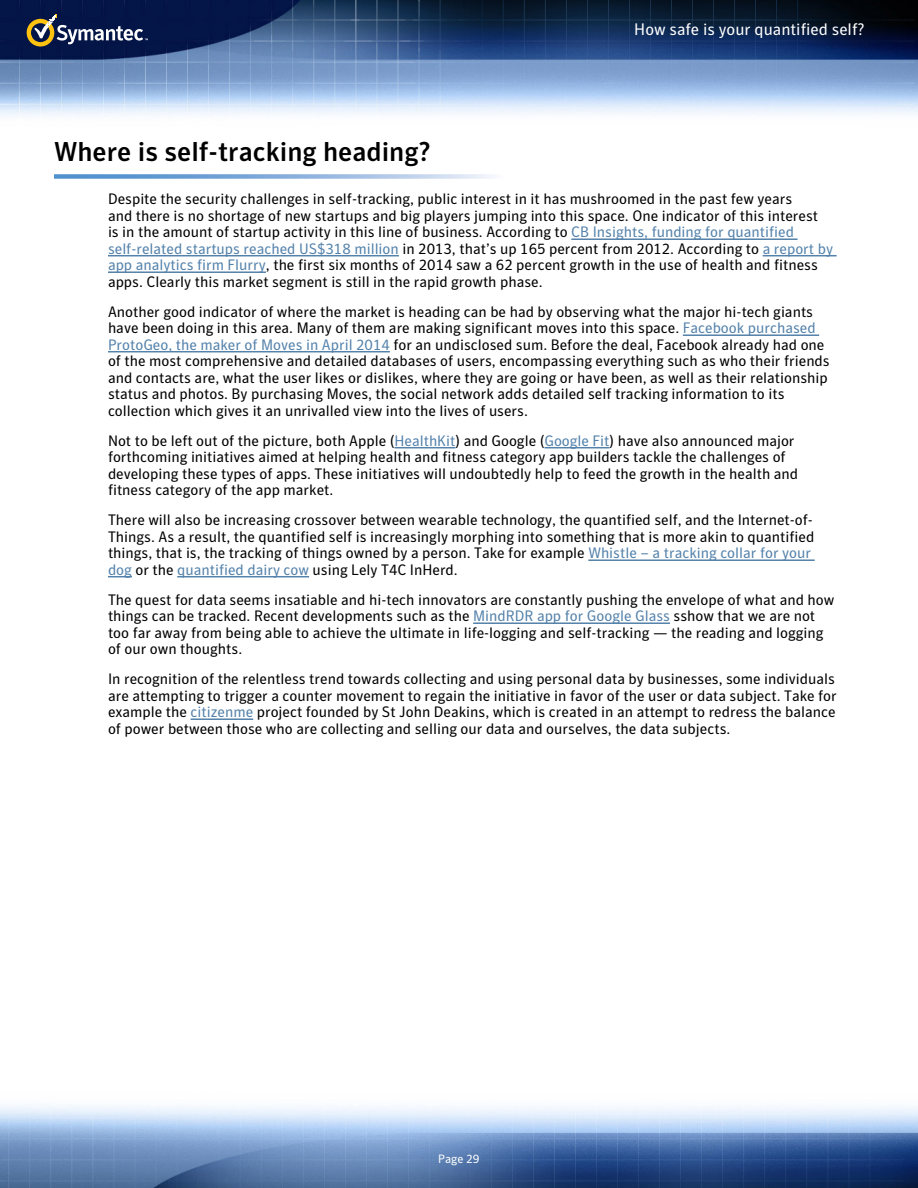
<style>
.page{position:relative;width:918px;height:1188px;background:#fff}
.page>*{position:absolute;margin:0;border:0;box-sizing:border-box;transform-origin:0 0}
.t1{font:500 27px "Symantec Sans";color:#000}
.t2{font:16.5px "Symantec Sans";color:#fff}
.t3{font:15px/16.5px "Symantec Sans";color:#000}
.t4{font:12px "Symantec Sans";color:#fff}
.s1{color:#5482ab}
</style>
<div class="page">
<img style="left:0;top:0;width:918px;height:1188px">
<svg style="left:27px;top:15px;width:121px;height:32px;background:#434b62"></svg>
<svg style="left:54px;top:174px;width:783px;height:5px"></svg>
<hr style="left:571px;top:238px;width:227px;height:2px;background:#5482ab">
<hr style="left:108px;top:255px;width:291px;height:1px;background:#5482ab">
<hr style="left:763px;top:255px;width:74px;height:1px;background:#5482ab">
<hr style="left:108px;top:271px;width:158px;height:2px;background:#5482ab">
<hr style="left:683px;top:334px;width:136px;height:2px;background:#5482ab">
<hr style="left:108px;top:351px;width:282px;height:1px;background:#5482ab">
<hr style="left:394px;top:447px;width:61px;height:1px;background:#5482ab">
<hr style="left:544px;top:447px;width:66px;height:1px;background:#5482ab">
<hr style="left:588px;top:559px;width:227px;height:2px;background:#5482ab">
<svg style="left:108px;top:576px;width:24px;height:1px"></svg>
<hr style="left:177px;top:576px;width:132px;height:1px;background:#5482ab">
<hr style="left:473px;top:622px;width:197px;height:2px;background:#5482ab">
<hr style="left:191px;top:718px;width:62px;height:2px;background:#5482ab">
<p class="t2" style="left:634px;top:19px;width:232px">How safe is your quantified self?</p>
<h1 class="t1" style="left:54px;top:135px;width:378px">Where is self-tracking heading?</h1>
<p class="t3" style="left:108px;top:191px;width:727px">Despite the security challenges in self-tracking, public interest in it has mushroomed in the past few years<br>and there is no shortage of new startups and big players jumping into this space. One indicator of this interest<br>is in the amount of startup activity in this line of business. According to <span class="s1">CB Insights, funding for quantified self-related startups reached US$318 million</span> in 2013, that’s up 165 percent from 2012. According to <span class="s1">a report by app analytics firm Flurry</span>, the first six months of 2014 saw a 62 percent growth in the use of health and fitness apps. Clearly this market segment is still in the rapid growth phase.</p>
<p class="t3" style="left:108px;top:303px;width:723px">Another good indicator of where the market is heading can be had by observing what the major hi-tech giants have been doing in this area. Many of them are making significant moves into this space. <span class="s1">Facebook purchased ProtoGeo, the maker of Moves in April 2014</span> for an undisclosed sum. Before the deal, Facebook already had one of the most comprehensive and detailed databases of users, encompassing everything such as who their friends and contacts are, what the user likes or dislikes, where they are going or have been, as well as their relationship status and photos. By purchasing Moves, the social network adds detailed self tracking information to its collection which gives it an unrivalled view into the lives of users.</p>
<p class="t3" style="left:108px;top:432px;width:692px">Not to be left out of the picture, both Apple (<span class="s1">HealthKit</span>) and Google (<span class="s1">Google Fit</span>) have also announced major forthcoming initiatives aimed at helping health and fitness category app builders tackle the challenges of developing these types of apps. These initiatives will undoubtedly help to feed the growth in the health and fitness category of the app market.</p>
<p class="t3" style="left:108px;top:512px;width:708px">There will also be increasing crossover between wearable technology, the quantified self, and the Internet-of-Things. As a result, the quantified self is increasingly morphing into something that is more akin to quantified things, that is, the tracking of things owned by a person. Take for example <span class="s1">Whistle – a tracking collar for your dog</span> or the <span class="s1">quantified dairy cow</span> using Lely T4C InHerd.</p>
<p class="t3" style="left:108px;top:591px;width:728px">The quest for data seems insatiable and hi-tech innovators are constantly pushing the envelope of what and how things can be tracked. Recent developments such as the <span class="s1">MindRDR app for Google Glass</span> sshow that we are not too far away from being able to achieve the ultimate in life-logging and self-tracking — the reading and logging of our own thoughts.</p>
<p class="t3" style="left:108px;top:671px;width:730px">In recognition of the relentless trend towards collecting and using personal data by businesses, some individuals are attempting to trigger a counter movement to regain the initiative in favor of the user or data subject. Take for example the <span class="s1">citizenme</span> project founded by St John Deakins, which is created in an attempt to redress the balance of power between those who are collecting and selling our data and ourselves, the data subjects.</p>
<p class="t4" style="left:438px;top:1152px;width:43px">Page 29</p>
</div>
